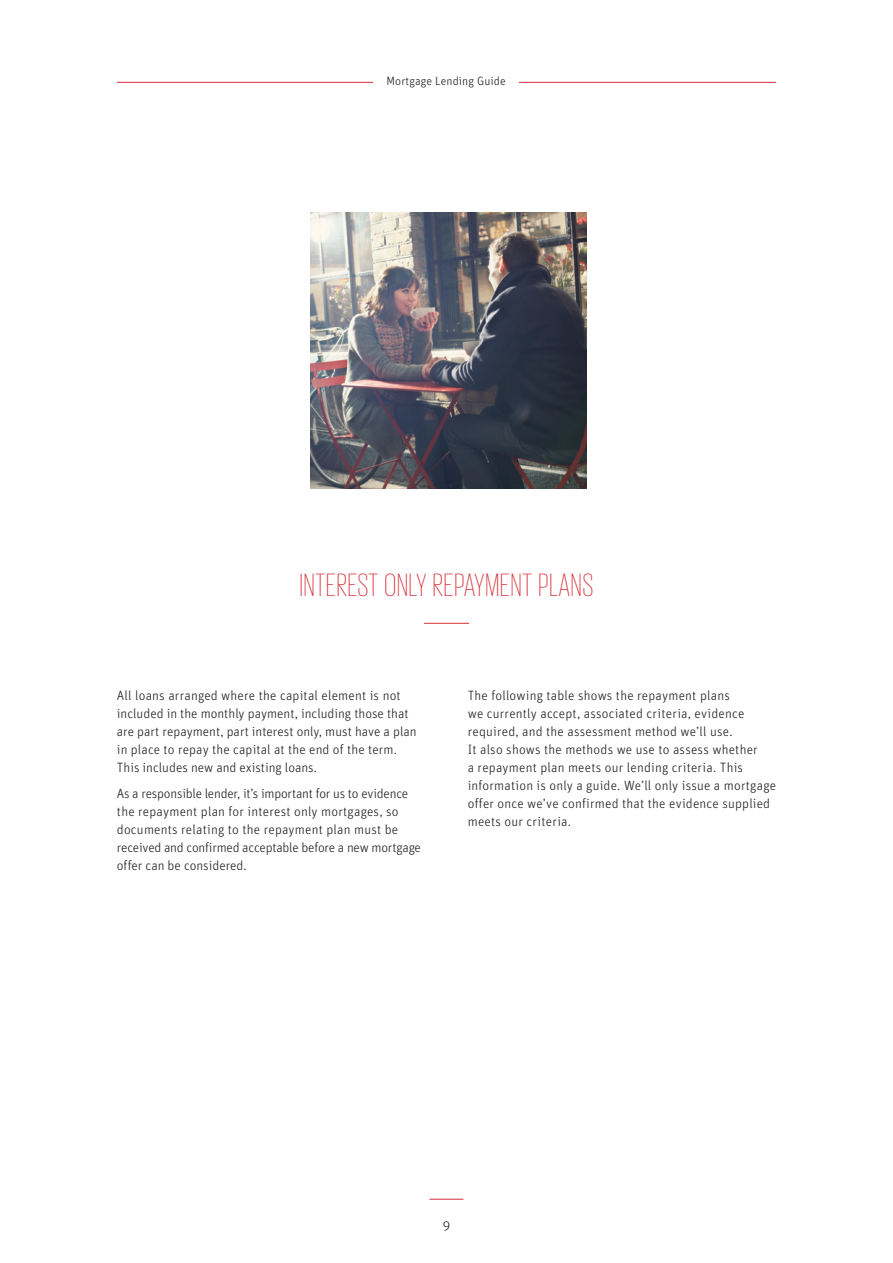
<style>
.page{position:relative;width:893px;height:1263px;background:#fff}
.page>*{position:absolute;margin:0;border:0;box-sizing:border-box;transform-origin:0 0}
.Section_Heading_L1{font:200 33px "Giorgio Sans";letter-spacing:.03em;color:#d73039}
.Body_copy{font:300 13.5px/18px "Unit Rounded Pro";letter-spacing:.015em;color:#231f20}
.t1{font:300 12px "Unit Rounded Pro";letter-spacing:.01em;color:#231f20}
</style>
<div class="page">
<hr style="left:117px;top:82px;width:659px;height:1px;background:#d73039">
<div style="left:374px;top:77px;width:145px;height:9px;background:#fff"></div>
<hr style="left:429px;top:1199px;width:34px;height:1px;background:#d73039">
<hr style="left:424px;top:623px;width:45px;height:1px;background:#d73039">
<img style="left:310px;top:213px;width:277px;height:276px">
<p class="t1" style="left:387px;top:73px;width:121px">Mortgage Lending Guide</p>
<p class="Section_Heading_L1" style="left:300px;top:570px;width:295px">INTEREST ONLY REPAYMENT PLANS</p>
<p class="Body_copy" style="left:117px;top:685px;width:301px">All loans arranged where the capital element is not included in the monthly payment, including those that are part repayment, part interest only, must have a plan in place to repay the capital at the end of the term.<br>This includes new and existing loans.</p>
<p class="Body_copy" style="left:117px;top:784px;width:305px">As a responsible lender, it’s important for us to evidence the repayment plan for interest only mortgages, so documents relating to the repayment plan must be received and confirmed acceptable before a new mortgage offer can be considered.</p>
<p class="Body_copy" style="left:468px;top:685px;width:310px">The following table shows the repayment plans<br>we currently accept, associated criteria, evidence required, and the assessment method we’ll use.<br>It also shows the methods we use to assess whether<br>a repayment plan meets our lending criteria. This information is only a guide. We’ll only issue a mortgage offer once we’ve confirmed that the evidence supplied meets our criteria.</p>
<p class="Body_copy" style="left:443px;top:1216px;width:9px">9</p>
</div>
